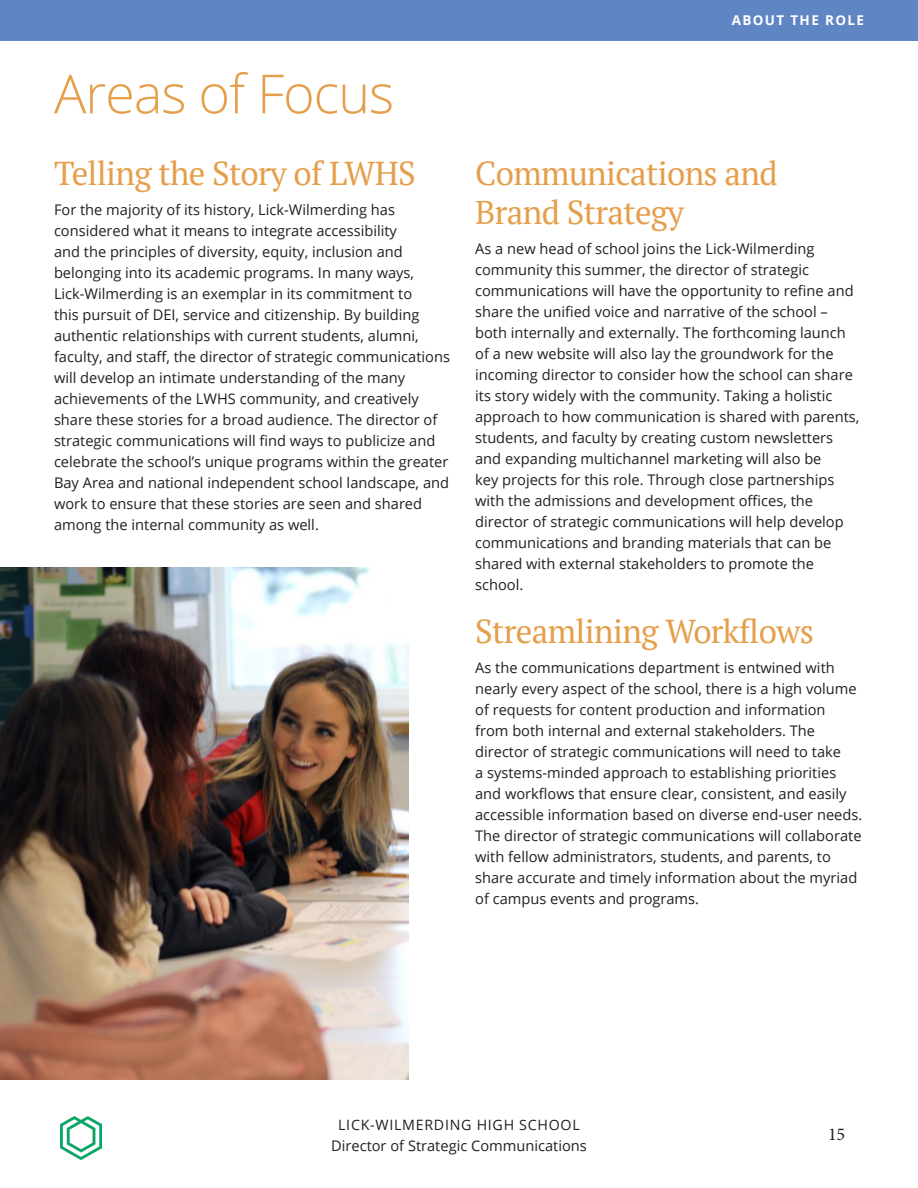
<style>
.page{position:relative;width:918px;height:1188px;background:#fff}
.page>*{position:absolute;margin:0;border:0;box-sizing:border-box;transform-origin:0 0}
.t1{font:300 54px "Open Sans";letter-spacing:-.02em;color:#e59f4b}
.t2{font:33px/39px "PT Serif";letter-spacing:-.02em;color:#e59f4b}
.t3{font:18px "Minion Pro";color:#231f20}
.Body{font:14.7px/21px "Open Sans";color:#231f20}
.t4{font:14.25px "Open Sans";letter-spacing:.05em;color:#231f20}
.Page_Header{font:700 13.5px "Open Sans";letter-spacing:.1em;color:#fff}
</style>
<div class="page">
<img style="left:61px;top:1117px;width:40px;height:43px">
<div style="left:0;top:0;width:918px;height:40px;background:#6085c3"></div>
<img style="left:0;top:567px;width:409px;height:513px">
<p class="t1" style="left:54px;top:57px;width:342px">Areas of Focus</p>
<p class="t2" style="left:54px;top:154px;width:363px">Telling the Story of LWHS</p>
<p class="Body" style="left:54px;top:199px;width:398px">For the majority of its history, Lick-Wilmerding has considered what it means to integrate accessibility<br>and the principles of diversity, equity, inclusion and belonging into its academic programs. In many ways, Lick-Wilmerding is an exemplar in its commitment to<br>this pursuit of DEI, service and citizenship. By building authentic relationships with current students, alumni, faculty, and staff, the director of strategic communications will develop an intimate understanding of the many achievements of the LWHS community, and creatively share these stories for a broad audience. The director of strategic communications will find ways to publicize and celebrate the school’s unique programs within the greater Bay Area and national independent school landscape, and work to ensure that these stories are seen and shared among the internal community as well.</p>
<p class="Page_Header" style="left:732px;top:11px;width:134px">ABOUT THE ROLE</p>
<p class="t2" style="left:475px;top:154px;width:304px">Communications and<br>Brand Strategy</p>
<p class="Body" style="left:475px;top:238px;width:386px">As a new head of school joins the Lick-Wilmerding community this summer, the director of strategic communications will have the opportunity to refine and share the unified voice and narrative of the school – both internally and externally. The forthcoming launch of a new website will also lay the groundwork for the incoming director to consider how the school can share its story widely with the community. Taking a holistic approach to how communication is shared with parents, students, and faculty by creating custom newsletters and expanding multichannel marketing will also be<br>key projects for this role. Through close partnerships with the admissions and development offices, the director of strategic communications will help develop communications and branding materials that can be shared with external stakeholders to promote the school.</p>
<p class="t2" style="left:475px;top:611px;width:340px">Streamlining Workflows</p>
<p class="Body" style="left:475px;top:657px;width:389px">As the communications department is entwined with nearly every aspect of the school, there is a high volume of requests for content production and information from both internal and external stakeholders. The director of strategic communications will need to take<br>a systems-minded approach to establishing priorities and workflows that ensure clear, consistent, and easily accessible information based on diverse end-user needs.<br>The director of strategic communications will collaborate with fellow administrators, students, and parents, to share accurate and timely information about the myriad of campus events and programs.</p>
<p class="t4" style="left:338px;top:1115px;width:243px">LICK-WILMERDING HIGH SCHOOL</p>
<p class="Body" style="left:331px;top:1135px;width:257px">Director of Strategic Communications</p>
<p class="t3" style="left:828px;top:1122px;width:19px">15</p>
</div>
